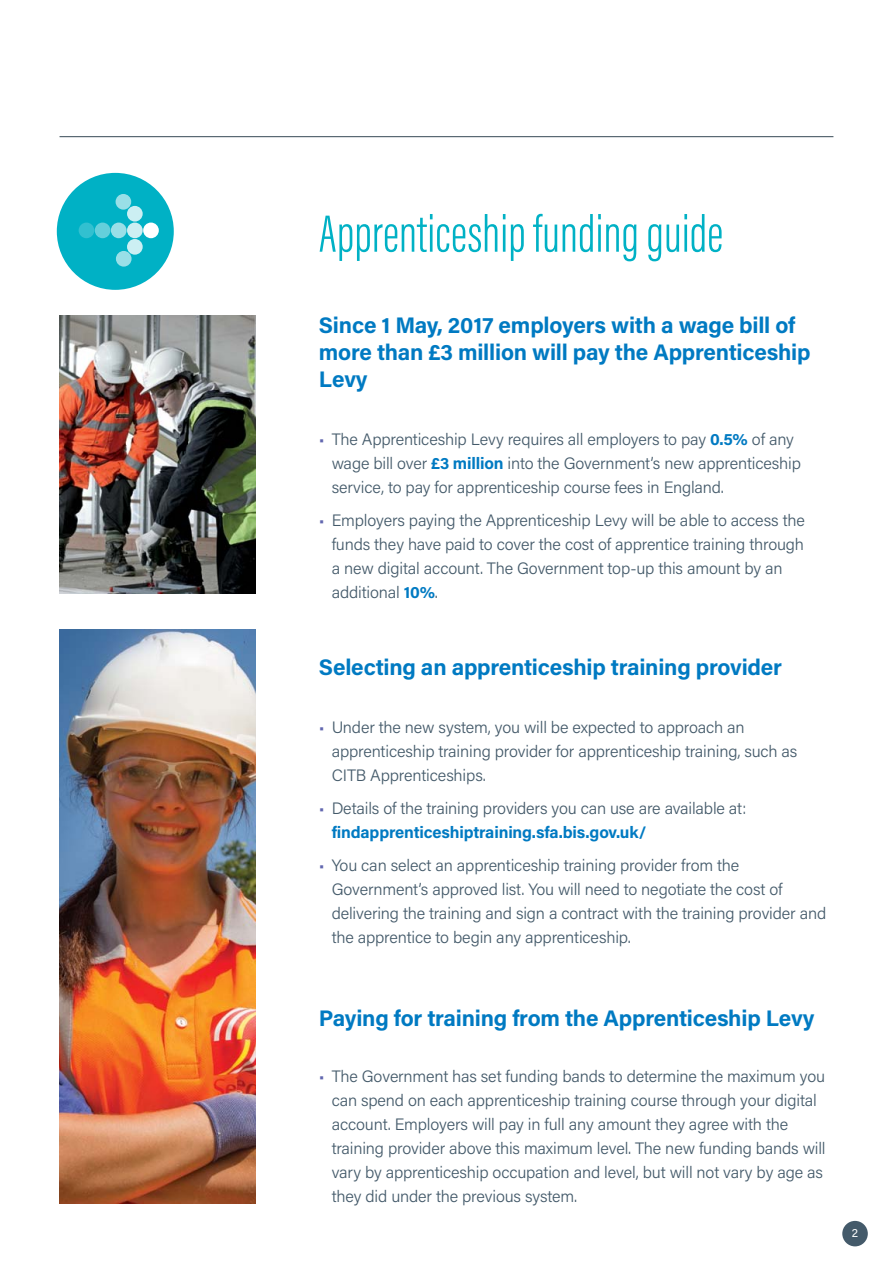
<style>
.page{position:relative;width:893px;height:1263px;background:#fff}
.page>*{position:absolute;margin:0;border:0;box-sizing:border-box;transform-origin:0 0}
.t1{font:300 54px "Acumin Pro Extra Cond";color:#00b1c5}
.t2{font:700 22.5px/27px "Acumin Pro";letter-spacing:-.01em;color:#007ac2}
.t3{font:300 16.5px/24px "Acumin Pro";letter-spacing:-.01em;color:#445a6a}
.t4{font:700 16.5px "Acumin Pro";letter-spacing:-.01em;color:#007ac2}
.t5{font:12px "Acumin Pro";color:#fff}
.s1{color:#6166af}
.s2{font-weight:700;color:#007ac2}
</style>
<div class="page">
<div style="left:842px;top:1221px;width:26px;height:25px;background:#445a6a;border-radius:50%"></div>
<hr style="left:60px;top:136px;width:773px;height:1px;background:#4d5d68">
<div style="left:57px;top:173px;width:117px;height:117px;background:#00b1c5;border-radius:50%"></div>
<svg style="left:127px;top:206px;width:16px;height:16px"></svg>
<div style="left:116px;top:194px;width:15px;height:16px;background:#99dfe7;border-radius:50%"></div>
<div style="left:111px;top:223px;width:16px;height:15px;background:#99dfe7;border-radius:50%"></div>
<div style="left:95px;top:223px;width:15px;height:15px;background:#65cfdb;border-radius:50%"></div>
<div style="left:79px;top:223px;width:15px;height:15px;background:#32c0d0;border-radius:50%"></div>
<svg style="left:127px;top:223px;width:16px;height:15px"></svg>
<div style="left:143px;top:223px;width:16px;height:15px;background:#fff;border-radius:50%"></div>
<svg style="left:127px;top:239px;width:16px;height:16px"></svg>
<svg style="left:116px;top:251px;width:16px;height:16px"></svg>
<img style="left:60px;top:630px;width:195px;height:573px">
<img style="left:60px;top:316px;width:195px;height:277px">
<p class="t1" style="left:319px;top:201px;width:406px">Apprenticeship funding guide</p>
<p class="t2" style="left:319px;top:310px;width:493px">Since 1 May, 2017 employers with a wage bill of more than £3 million will pay the Apprenticeship<br>Levy</p>
<p class="t3" style="left:332px;top:426px;width:471px;text-indent:-13px"><span class="s1">•</span> The Apprenticeship Levy requires all employers to pay <span class="s2">0.5%</span> of any wage bill over <span class="s2">£3 million</span> into the Government’s new apprenticeship service, to pay for apprenticeship course fees in England.</p>
<p class="t3" style="left:332px;top:507px;width:475px;text-indent:-13px"><span class="s1">•</span> Employers paying the Apprenticeship Levy will be able to access the funds they have paid to cover the cost of apprentice training through a new digital account. The Government top-up this amount by an additional <span class="s2">10%</span>.</p>
<p class="t2" style="left:319px;top:653px;width:465px">Selecting an apprenticeship training provider</p>
<p class="t3" style="left:332px;top:715px;width:467px;text-indent:-13px"><span class="s1">•</span> Under the new system, you will be expected to approach an apprenticeship training provider for apprenticeship training, such as<br>CITB Apprenticeships.</p>
<p class="t3" style="left:319px;top:796px;width:429px"><span class="s1">•</span> Details of the training providers you can use are available at:</p>
<p class="t4" style="left:332px;top:821px;width:316px">findapprenticeshiptraining.sfa.bis.gov.uk/</p>
<p class="t3" style="left:332px;top:853px;width:496px;text-indent:-13px"><span class="s1">•</span> You can select an apprenticeship training provider from the Government’s approved list. You will need to negotiate the cost of delivering the training and sign a contract with the training provider and the apprentice to begin any apprenticeship.</p>
<p class="t2" style="left:319px;top:1003px;width:497px">Paying for training from the Apprenticeship Levy</p>
<p class="t3" style="left:332px;top:1063px;width:495px;text-indent:-13px"><span class="s1">•</span> The Government has set funding bands to determine the maximum you can spend on each apprenticeship training course through your digital account. Employers will pay in full any amount they agree with the training provider above this maximum level. The new funding bands will vary by apprenticeship occupation and level, but will not vary by age as they did under the previous system.</p>
<p class="t5" style="left:852px;top:1225px;width:8px">2</p>
</div>
